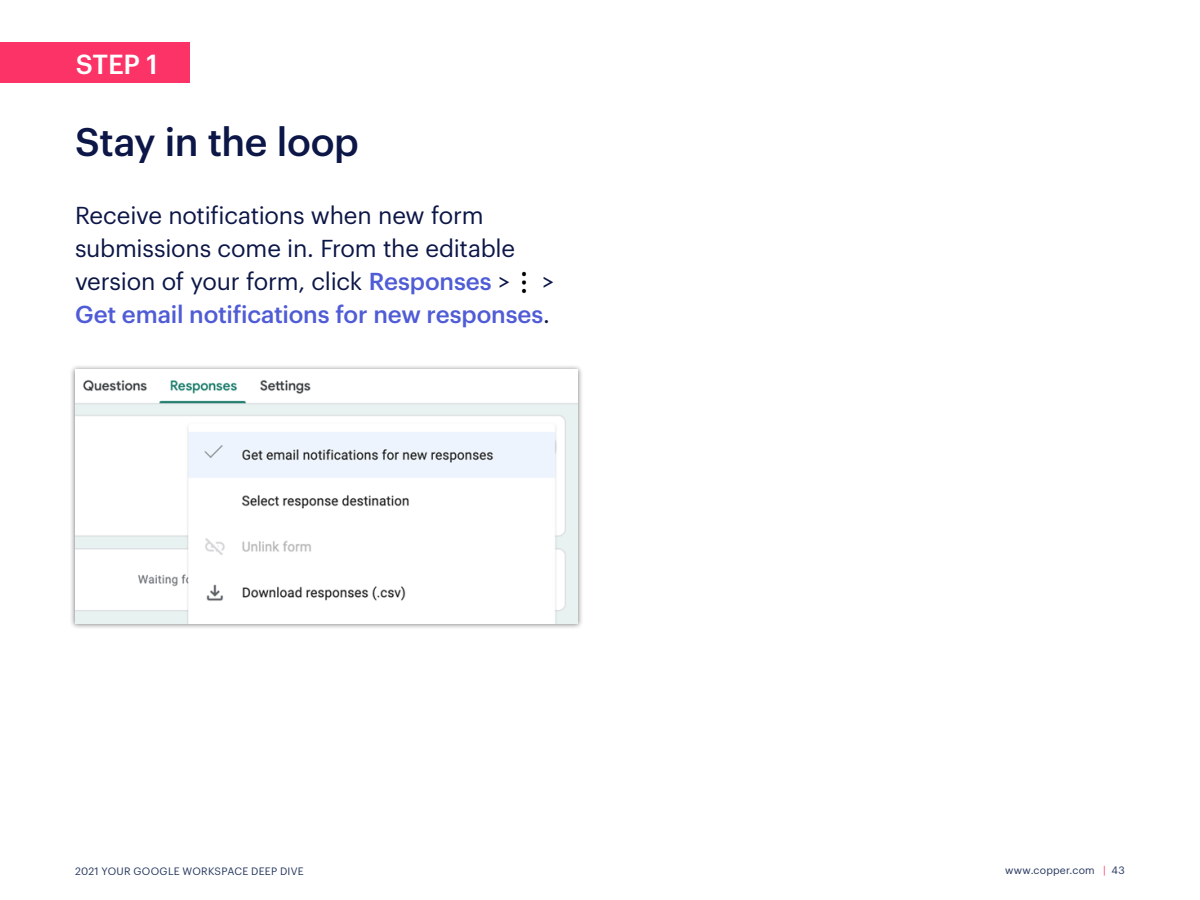
<style>
.page{position:relative;width:1200px;height:900px;background:#fff}
.page>*{position:absolute;margin:0;border:0;box-sizing:border-box;transform-origin:0 0}
.t1{font:500 39px "Graphik";letter-spacing:-.01em;color:#0c1647}
.t2{font:500 27px "Graphik";color:#fff}
.t3{font:24px/33px "Graphik";letter-spacing:-.01em;color:#0c1647}
.t4{font:500 24px/33px "Graphik";letter-spacing:-.005em;color:#4f5cd6;text-align:right}
.t5{font:10.5px "Graphik";letter-spacing:.025em;color:#24365e}
.s1{font-weight:500;color:#4f5cd6}
.s2{font-weight:400;color:#0c1647}
.s3{color:#fc3366}
</style>
<div class="page">
<div style="left:0;top:43px;width:190px;height:40px;background:#fc3366"></div>
<img style="left:521px;top:271px;width:6px;height:23px">
<div style="left:69px;top:364px;width:514px;height:265px;background:#000;opacity:.5"></div>
<img style="left:75px;top:370px;width:503px;height:254px">
<p class="t2" style="left:76px;top:43px;width:83px">STEP 1</p>
<h1 class="t1" style="left:75px;top:112px;width:285px">Stay in the loop</h1>
<p class="t3" style="left:75px;top:197px;width:442px">Receive notifications when new form submissions come in. From the editable version of your form, click <span class="s1">Responses</span> &gt;</p>
<p class="t4" style="left:75px;top:263px;width:481px"><span class="s2">&gt;<br></span>Get email notifications for new responses<span class="s2">.</span></p>
<p class="t5" style="left:75px;top:863px;width:230px">2021 YOUR GOOGLE WORKSPACE DEEP DIVE</p>
<p class="t5" style="left:1005px;top:862px;width:121px">www.copper.com <span class="s3">|</span> 43</p>
</div>
